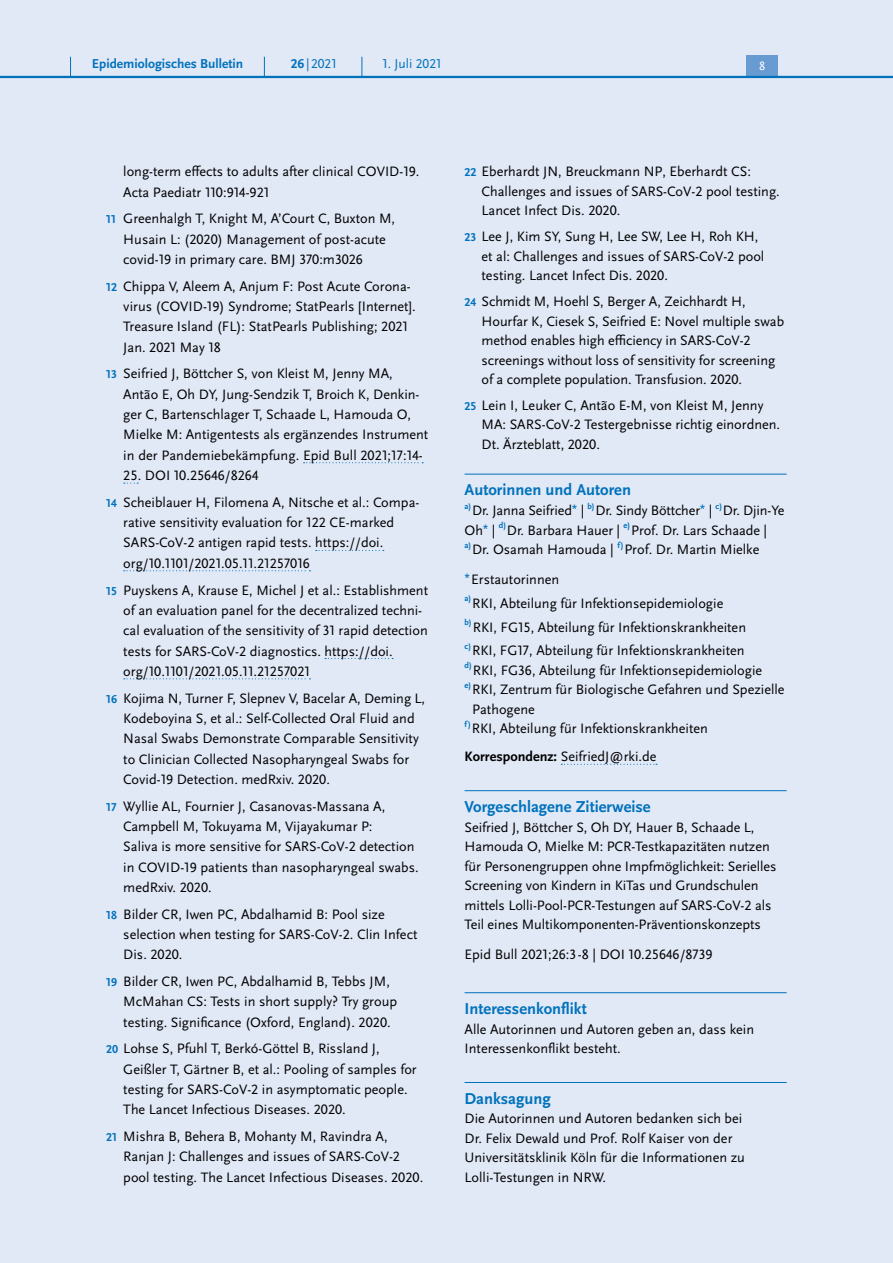
<style>
.page{position:relative;width:893px;height:1263px;background:#fff}
.page>*{position:absolute;margin:0;border:0;box-sizing:border-box;transform-origin:0 0}
.H4_-_Anhang_allerers{font:700 16.5px "Scala Sans Pro";color:#0072bc}
.P_-_Anhang{font:14.25px/20.4px "Scala Sans Pro";color:#000}
.t1{font:700 13.5px "Scala Sans Pro";color:#0072bc}
.t2{font:13.5px "Scala Sans Pro";color:#0072bc}
.t3{font:12.45px "Scala Sans Pro";color:#fff}
.s1{font-weight:700}
.s2{font-weight:700;font-size:12px;color:#0072bc}
.s3{font-family:"Arial";color:#0072bc}
</style>
<div class="page">
<div style="left:0;top:78px;width:893px;height:1185px;background:#e1e8f6"></div>
<svg style="left:304px;top:462px;width:119px;height:1px"></svg>
<svg style="left:316px;top:550px;width:68px;height:1px"></svg>
<svg style="left:124px;top:570px;width:186px;height:1px"></svg>
<svg style="left:325px;top:658px;width:68px;height:1px"></svg>
<svg style="left:124px;top:678px;width:186px;height:1px"></svg>
<hr style="left:465px;top:474px;width:322px;height:1px;background:#0072bc">
<svg style="left:561px;top:764px;width:96px;height:1px"></svg>
<hr style="left:465px;top:790px;width:322px;height:1px;background:#0072bc">
<hr style="left:465px;top:992px;width:322px;height:1px;background:#0072bc">
<hr style="left:465px;top:1082px;width:322px;height:1px;background:#0072bc">
<div style="left:0;top:0;width:893px;height:77px;background:#e1e8f6"></div>
<div style="left:746px;top:55px;width:32px;height:21px;background:#679bd2"></div>
<hr style="left:0;top:76px;width:893px;height:2px;background:#0072bc">
<svg style="left:70px;top:57px;width:1px;height:19px"></svg>
<svg style="left:264px;top:57px;width:1px;height:19px"></svg>
<svg style="left:362px;top:57px;width:1px;height:19px"></svg>
<p class="t1" style="left:92px;top:55px;width:153px">Epidemiologisches Bulletin</p>
<p class="t2" style="left:291px;top:55px;width:47px"><span class="s1">26</span>|2021</p>
<p class="t2" style="left:383px;top:55px;width:60px">1. Juli 2021</p>
<p class="t3" style="left:759px;top:59px;width:8px">8</p>
<p class="P_-_Anhang" style="left:123px;top:161px;width:298px">long-term effects to adults after clinical COVID-19.<br>Acta Paediatr 110:914-921</p>
<p class="P_-_Anhang" style="left:123px;top:208px;width:273px;text-indent:-17px"><span class="s2">11</span> Greenhalgh T, Knight M, A’Court C, Buxton M,<br>Husain L: (2020) Management of post-acute covid-19 in primary care. BMJ 370:m3026</p>
<p class="P_-_Anhang" style="left:123px;top:276px;width:294px;text-indent:-17px"><span class="s2">12</span> Chippa V, Aleem A, Anjum F: Post Acute Corona&shy;virus (COVID-19) Syndrome; StatPearls [Internet].<br>Treasure Island (FL): StatPearls Publishing; 2021<br>Jan. 2021 May 18</p>
<p class="P_-_Anhang" style="left:123px;top:364px;width:307px;text-indent:-17px"><span class="s2">13</span> Seifried J, Böttcher S, von Kleist M, Jenny MA, Antão E, Oh DY, Jung-Sendzik T, Broich K, Denkin&shy;ger C, Bartenschlager T, Schaade L, Hamouda O, Mielke M: Antigentests als ergänzendes Instrument in der Pandemiebekämpfung. Epid Bull 2021;17:14-</p>
<p class="P_-_Anhang" style="left:123px;top:465px;width:137px">25. DOI 10.25646/8264</p>
<p class="P_-_Anhang" style="left:123px;top:492px;width:298px;text-indent:-17px"><span class="s2">14</span> Scheiblauer H, Filomena A, Nitsche et al.: Compa&shy;rative sensitivity evaluation for 122 CE-marked SARS-CoV-2 antigen rapid tests. https://doi. org/10.1101/2021.05.11.21257016</p>
<p class="P_-_Anhang" style="left:123px;top:580px;width:306px;text-indent:-17px"><span class="s2">15</span> Puyskens A, Krause E, Michel J et al.: Establishment of an evaluation panel for the decentralized techni&shy;cal evaluation of the sensitivity of 31 rapid detection tests for SARS-CoV-2 diagnostics. https://doi. org/10.1101/2021.05.11.21257021</p>
<p class="P_-_Anhang" style="left:123px;top:688px;width:303px;text-indent:-17px"><span class="s2">16</span> Kojima N, Turner F, Slepnev V, Bacelar A, Deming L, Kodeboyina S, et al.: Self-Collected Oral Fluid and Nasal Swabs Demonstrate Comparable Sensitivity to Clinician Collected Nasopharyngeal Swabs for Covid-19 Detection. medRxiv. 2020.</p>
<p class="P_-_Anhang" style="left:123px;top:796px;width:297px;text-indent:-17px"><span class="s2">17</span> Wyllie AL, Fournier J, Casanovas-Massana A, Campbell M, Tokuyama M, Vijayakumar P:<br>Saliva is more sensitive for SARS-CoV-2 detection in COVID-19 patients than nasopharyngeal swabs. medRxiv. 2020.</p>
<p class="P_-_Anhang" style="left:123px;top:904px;width:296px;text-indent:-17px"><span class="s2">18</span> Bilder CR, Iwen PC, Abdalhamid B: Pool size selection when testing for SARS-CoV-2. Clin Infect<br>Dis. 2020.</p>
<p class="P_-_Anhang" style="left:123px;top:971px;width:275px;text-indent:-17px"><span class="s2">19</span> Bilder CR, Iwen PC, Abdalhamid B, Tebbs JM,<br>McMahan CS: Tests in short supply? Try group testing. Significance (Oxford, England). 2020.</p>
<p class="P_-_Anhang" style="left:123px;top:1038px;width:295px;text-indent:-17px"><span class="s2">20</span> Lohse S, Pfuhl T, Berkó-Göttel B, Rissland J, Geißler T, Gärtner B, et al.: Pooling of samples for testing for SARS-CoV-2 in asymptomatic people.<br>The Lancet Infectious Diseases. 2020.</p>
<p class="P_-_Anhang" style="left:123px;top:1126px;width:301px;text-indent:-17px"><span class="s2">21</span> Mishra B, Behera B, Mohanty M, Ravindra A,<br>Ranjan J: Challenges and issues of SARS-CoV-2 pool testing. The Lancet Infectious Diseases. 2020.</p>
<p class="P_-_Anhang" style="left:482px;top:162px;width:300px;line-height:19.5px;text-indent:-17px"><span class="s2">22</span> Eberhardt JN, Breuckmann NP, Eberhardt CS:<br>Challenges and issues of SARS-CoV-2 pool testing.<br>Lancet Infect Dis. 2020.</p>
<p class="P_-_Anhang" style="left:482px;top:227px;width:284px;line-height:19.5px;text-indent:-17px"><span class="s2">23</span> Lee J, Kim SY, Sung H, Lee SW, Lee H, Roh KH, et al: Challenges and issues of SARS-CoV-2 pool testing. Lancet Infect Dis. 2020.</p>
<p class="P_-_Anhang" style="left:482px;top:292px;width:304px;line-height:19.5px;text-indent:-17px"><span class="s2">24</span> Schmidt M, Hoehl S, Berger A, Zeichhardt H, Hourfar K, Ciesek S, Seifried E: Novel multiple swab method enables high efficiency in SARS-CoV-2 screenings without loss of sensitivity for screening of a complete population. Transfusion. 2020.</p>
<p class="P_-_Anhang" style="left:482px;top:396px;width:300px;line-height:19.5px;text-indent:-17px"><span class="s2">25</span> Lein I, Leuker C, Antão E-M, von Kleist M, Jenny<br>MA: SARS-CoV-2 Testergebnisse richtig einordnen.<br>Dt. Ärzteblatt, 2020.</p>
<h4 class="H4_-_Anhang_allerers" style="left:465px;top:480px;width:168px">Autorinnen und Autoren</h4>
<p class="P_-_Anhang" style="left:465px;top:501px;width:321px;line-height:19.5px"><sup>a)</sup>Dr. Janna Seifried<span class="s3">*</span> | <sup>b)</sup>Dr. Sindy Böttcher<span class="s3">*</span> | <sup>c)</sup>Dr. Djin-Ye<br>Oh<span class="s3">*</span> | <sup>d)</sup>Dr. Barbara Hauer | <sup>e)</sup>Prof. Dr. Lars Schaade | <sup>a)</sup>Dr. Osamah Hamouda | <sup>f)</sup>Prof. Dr. Martin Mielke</p>
<p class="P_-_Anhang" style="left:465px;top:569px;width:96px"><span class="s3">*</span> Erstautorinnen</p>
<p class="P_-_Anhang" style="left:465px;top:593px;width:260px"><sup>a)</sup> RKI, Abteilung für Infektionsepidemiologie</p>
<p class="P_-_Anhang" style="left:465px;top:617px;width:283px"><sup>b)</sup> RKI, FG15, Abteilung für Infektionskrankheiten</p>
<p class="P_-_Anhang" style="left:465px;top:640px;width:281px"><sup>c)</sup> RKI, FG17, Abteilung für Infektionskrankheiten</p>
<p class="P_-_Anhang" style="left:465px;top:660px;width:299px"><sup>d)</sup> RKI, FG36, Abteilung für Infektionsepidemiologie</p>
<p class="P_-_Anhang" style="left:472px;top:680px;width:314px;line-height:19.5px;text-indent:-8px"><sup>e)</sup> RKI, Zentrum für Biologische Gefahren und Spezielle<br>Pathogene</p>
<p class="P_-_Anhang" style="left:465px;top:718px;width:245px"><sup>f)</sup>RKI, Abteilung für Infektionskrankheiten</p>
<p class="P_-_Anhang" style="left:465px;top:746px;width:193px"><span class="s1">Korrespondenz:</span> SeifriedJ@rki.de</p>
<h4 class="H4_-_Anhang_allerers" style="left:465px;top:797px;width:188px">Vorgeschlagene Zitierweise</h4>
<p class="P_-_Anhang" style="left:465px;top:817px;width:313px;line-height:19.5px">Seifried J, Böttcher S, Oh DY, Hauer B, Schaade L, Hamouda O, Mielke M: PCR-Testkapazitäten nutzen für Personengruppen ohne Impfmöglichkeit: Serielles Screening von Kindern in KiTas und Grundschulen mittels Lolli-Pool-PCR-Testungen auf SARS-CoV-2 als Teil eines Multikomponenten-Präventionskonzepts</p>
<p class="P_-_Anhang" style="left:465px;top:944px;width:250px">Epid Bull 2021;26:3 -8 | DOI 10.25646/8739</p>
<h4 class="H4_-_Anhang_allerers" style="left:465px;top:999px;width:124px">Interessenkonflikt</h4>
<p class="P_-_Anhang" style="left:465px;top:1019px;width:291px;line-height:19.5px">Alle Autorinnen und Autoren geben an, dass kein<br>Interessenkonflikt besteht.</p>
<h4 class="H4_-_Anhang_allerers" style="left:465px;top:1089px;width:88px">Danksagung</h4>
<p class="P_-_Anhang" style="left:465px;top:1109px;width:282px;line-height:19.5px">Die Autorinnen und Autoren bedanken sich bei Dr. Felix Dewald und Prof. Rolf Kaiser von der Universitätsklinik Köln für die Informationen zu Lolli-Testungen in NRW.</p>
</div>
